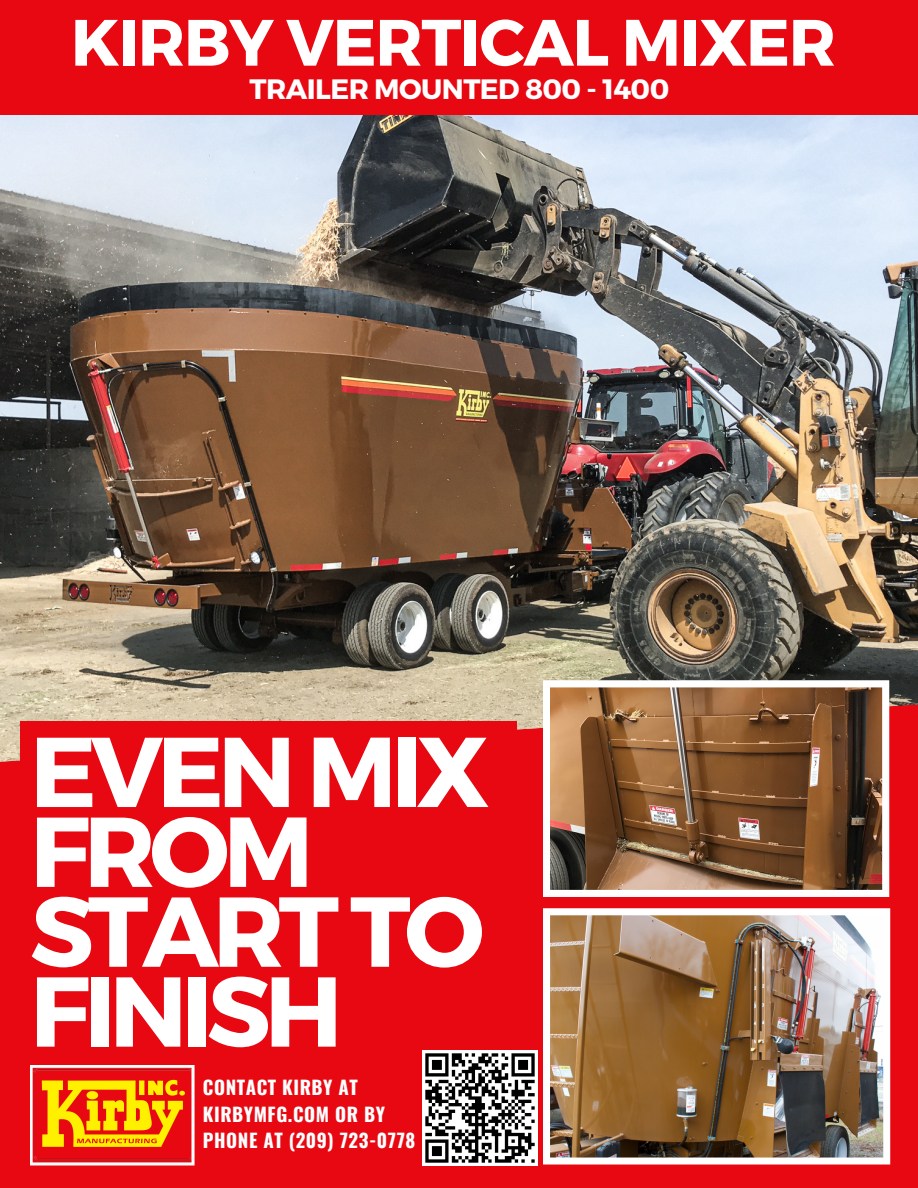
<style>
.page{position:relative;width:918px;height:1188px;background:#fff}
.page>*{position:absolute;margin:0;border:0;box-sizing:border-box;transform-origin:0 0}
.t1{font:700 99px/79.8px "Montserrat";letter-spacing:-.06em;color:#fff}
.t2{font:700 65.4px "Montserrat";letter-spacing:-.02em;color:#fff}
.t3{font:700 28.05px "Montserrat";letter-spacing:-.02em;color:#fff}
.t4{font:700 18.9px/26.2px "Oswald";letter-spacing:.03em;color:#fff}
</style>
<div class="page">
<img style="left:0;top:114px;width:918px;height:581px">
<svg style="left:0;top:695px;width:918px;height:493px;background:#e43234"></svg>
<div style="left:297px;top:1067px;width:125px;height:97px;background:#e80812"></div>
<div style="left:195px;top:1066px;width:124px;height:97px;background:#e80812"></div>
<div style="left:78px;top:1066px;width:125px;height:97px;background:#e80812"></div>
<img style="left:543px;top:908px;width:347px;height:256px">
<svg style="left:543px;top:680px;width:346px;height:217px;background:#8e6b4d"></svg>
<div style="left:21px;top:721px;width:496px;height:332px;background:#e80812"></div>
<div style="left:21px;top:772px;width:463px;height:359px;background:#e80812"></div>
<div style="left:0;top:0;width:918px;height:114px;background:#e80812"></div>
<svg style="left:30px;top:1065px;width:164px;height:101px"></svg>
<img style="left:422px;top:1050px;width:115px;height:115px">
<h2 class="t2" style="left:71px;top:0;width:767px">KIRBY VERTICAL MIXER</h2>
<h3 class="t3" style="left:250px;top:71px;width:421px">TRAILER MOUNTED 800 - 1400</h3>
<h1 class="t1" style="left:30px;top:727px;width:461px">EVEN MIX<br>FROM<br>START TO<br>FINISH</h1>
<p class="t4" style="left:203px;top:1074px;width:214px">CONTACT KIRBY AT<br>KIRBYMFG.COM OR BY<br>PHONE AT (209) 723-0778</p>
</div>
